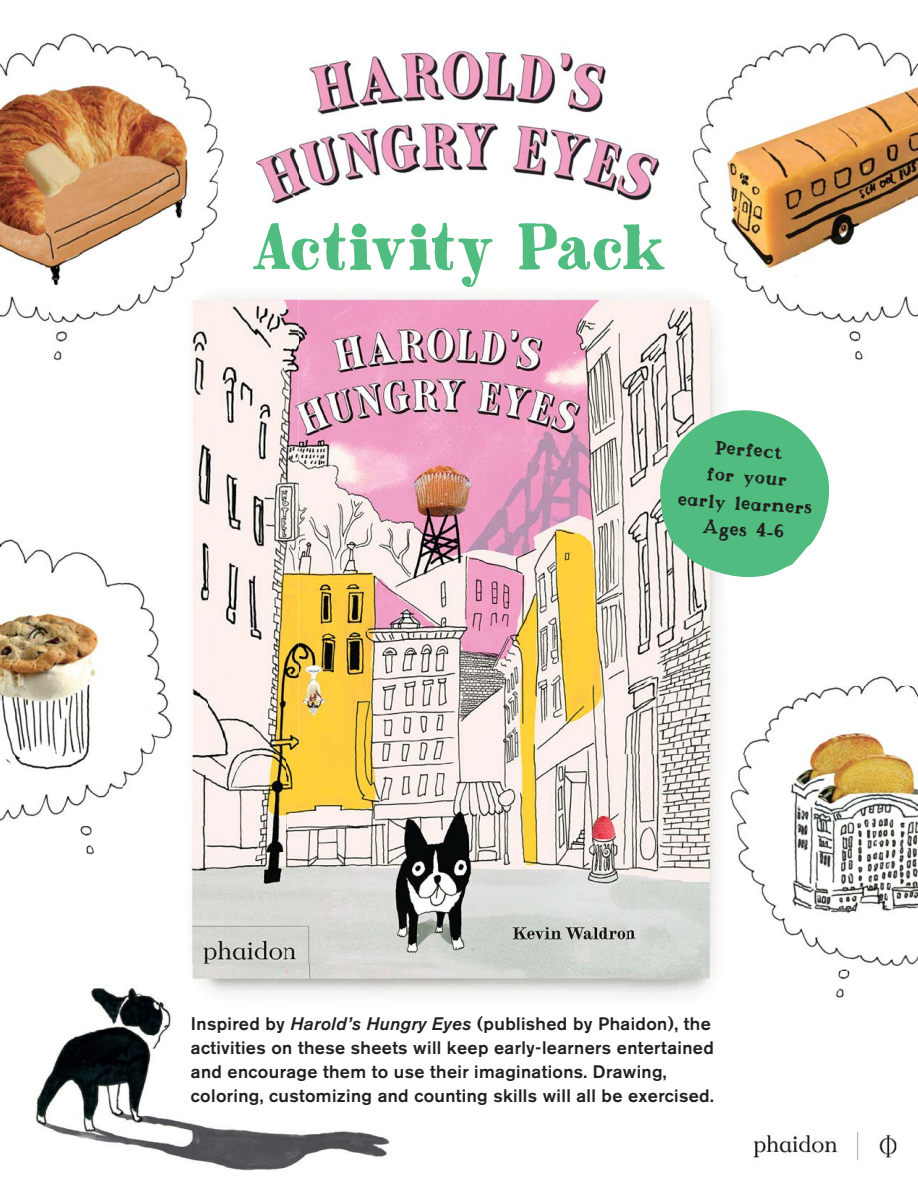
<style>
.page{position:relative;width:918px;height:1188px;background:#fff}
.page>*{position:absolute;margin:0;border:0;box-sizing:border-box;transform-origin:0 0}
.t1{font:700 78px "Besley Hand";letter-spacing:.005em;color:#50bc7f}
.t2{font:25.2px/26.7px "CIETNEW";color:#231f20;text-align:center}
.t3{font:500 18px/24px "Akzidenz Grotesk BE";letter-spacing:.02em;color:#231f20}
.s1{font-style:italic}
</style>
<div class="page">
<img style="left:35px;top:986px;width:355px;height:185px">
<img style="left:0;top:33px;width:176px;height:36px">
<img style="left:0;top:296px;width:49px;height:27px">
<img style="left:218px;top:148px;width:39px;height:21px">
<img style="left:49px;top:285px;width:123px;height:76px">
<img style="left:263px;top:245px;width:36px;height:1px">
<img style="left:0;top:539px;width:173px;height:282px">
<img style="left:74px;top:818px;width:51px;height:353px">
<img style="left:835px;top:973px;width:15px;height:25px">
<img style="left:745px;top:285px;width:173px;height:75px">
<img style="left:730px;top:676px;width:188px;height:297px">
<img style="left:659px;top:33px;width:245px;height:186px">
<img style="left:619px;top:239px;width:41px;height:7px">
<img style="left:753px;top:1131px;width:143px;height:30px">
<img style="left:805px;top:1131px;width:51px;height:30px">
<img style="left:285px;top:292px;width:344px;height:674px">
<img style="left:191px;top:754px;width:94px;height:209px">
<img style="left:629px;top:754px;width:50px;height:241px">
<img style="left:679px;top:970px;width:34px;height:23px">
<img style="left:187px;top:963px;width:205px;height:55px">
<img style="left:192px;top:292px;width:107px;height:462px">
<img style="left:656px;top:754px;width:61px;height:216px">
<img style="left:619px;top:292px;width:99px;height:462px">
<svg style="left:660px;top:409px;width:170px;height:172px"></svg>
<img style="left:257px;top:50px;width:402px;height:173px">
<img style="left:345px;top:223px;width:314px;height:22px">
<img style="left:264px;top:223px;width:81px;height:22px">
<img style="left:0;top:69px;width:218px;height:216px">
<img style="left:187px;top:273px;width:31px;height:12px">
<img style="left:701px;top:54px;width:217px;height:231px">
<img style="left:701px;top:273px;width:27px;height:12px">
<img style="left:0;top:585px;width:123px;height:204px">
<h1 class="t1" style="left:253px;top:212px;width:414px">Activity Pack</h1>
<h2 class="t2" style="left:683px;top:428px;width:136px;rotate:4deg">Perfect<br>for your early learners<br>Ages 4-6</h2>
<p class="t3" style="left:191px;top:1013px;width:524px">Inspired by <span class="s1">Harold’s Hungry Eyes</span> (published by Phaidon), the activities on these sheets will keep early-learners entertained and encourage them to use their imaginations. Drawing, coloring, customizing and counting skills will all be exercised.</p>
</div>
